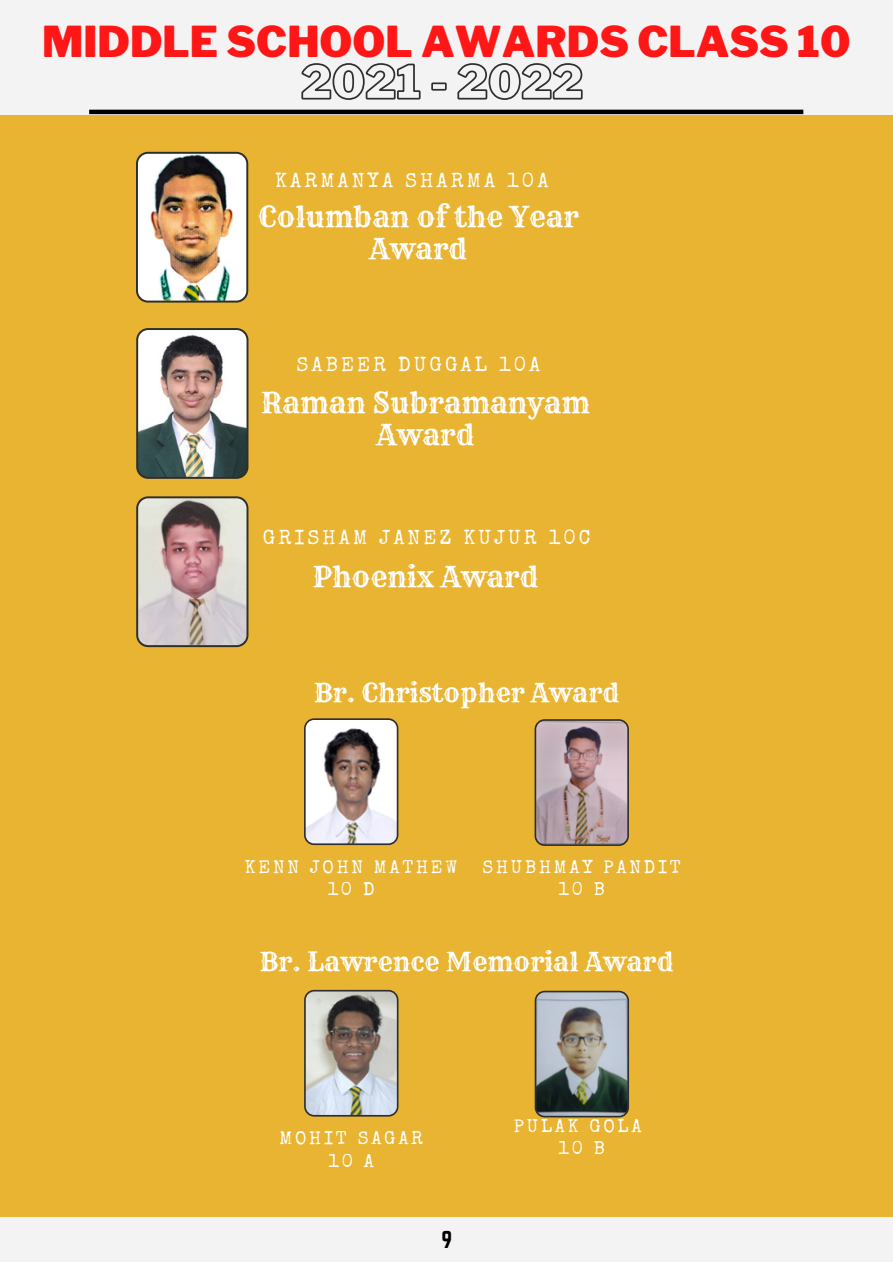
<style>
.page{position:relative;width:893px;height:1264px;background:#fff}
.page>*{position:absolute;margin:0;border:0;box-sizing:border-box;transform-origin:0 0}
.t1{font:900 42.3px "Libre Franklin";color:#ff1616}
.t2{font:28.35px/32.1px "Rye";color:#fff;text-align:center}
.t3{font:25.8px "Rye";color:#fff}
.t4{font:21.3px "Norwester";color:#000}
.t5{font:20.25px "Special Elite";letter-spacing:.15em;color:#fff}
.t6{font:18.45px/22.6px "Special Elite";letter-spacing:.15em;color:#fff;text-align:center}
</style>
<div class="page">
<div style="left:0;top:92px;width:892px;height:1147px;background:#e8b431"></div>
<div style="left:0;top:0;width:892px;height:114px;background:#f3f3f3"></div>
<hr style="left:89px;top:110px;width:714px;height:4px;background:#000">
<div style="left:0;top:1217px;width:892px;height:45px;background:#f3f3f3"></div>
<img style="left:136px;top:152px;width:112px;height:150px">
<img style="left:136px;top:328px;width:112px;height:151px">
<svg style="left:136px;top:496px;width:112px;height:151px;background:#bfafac"></svg>
<svg style="left:304px;top:718px;width:94px;height:127px;background:#c3bcba"></svg>
<svg style="left:534px;top:719px;width:95px;height:127px;background:#af9a9d"></svg>
<svg style="left:304px;top:989px;width:94px;height:127px;background:#aaa7a3"></svg>
<svg style="left:534px;top:990px;width:95px;height:127px;background:#848988"></svg>
<svg style="left:301px;top:63px;width:282px;height:37px"></svg>
<h1 class="t1" style="left:42px;top:16px;width:809px">MIDDLE SCHOOL AWARDS CLASS 10</h1>
<p class="t5" style="left:275px;top:173px;width:275px">KARMANYA SHARMA 10A</p>
<h2 class="t2" style="left:258px;top:201px;width:322px">Columban of the Year<br>Award</h2>
<p class="t5" style="left:296px;top:357px;width:245px">SABEER DUGGAL 10A</p>
<h2 class="t2" style="left:261px;top:387px;width:330px">Raman Subramanyam<br>Award</h2>
<p class="t5" style="left:263px;top:530px;width:329px">GRISHAM JANEZ KUJUR 10C</p>
<h2 class="t2" style="left:312px;top:560px;width:227px">Phoenix Award</h2>
<h3 class="t3" style="left:314px;top:676px;width:307px">Br. Christopher Award</h3>
<p class="t6" style="left:245px;top:857px;width:214px">KENN JOHN MATHEW<br>10 D</p>
<p class="t6" style="left:482px;top:857px;width:200px">SHUBHMAY PANDIT<br>10 B</p>
<h3 class="t3" style="left:259px;top:945px;width:415px">Br. Lawrence Memorial Award</h3>
<p class="t6" style="left:279px;top:1129px;width:145px">MOHIT SAGAR<br>10 A</p>
<p class="t4" style="left:441px;top:1226px;width:12px">9</p>
<p class="t6" style="left:514px;top:1116px;width:129px">PULAK GOLA<br>10 B</p>
</div>
